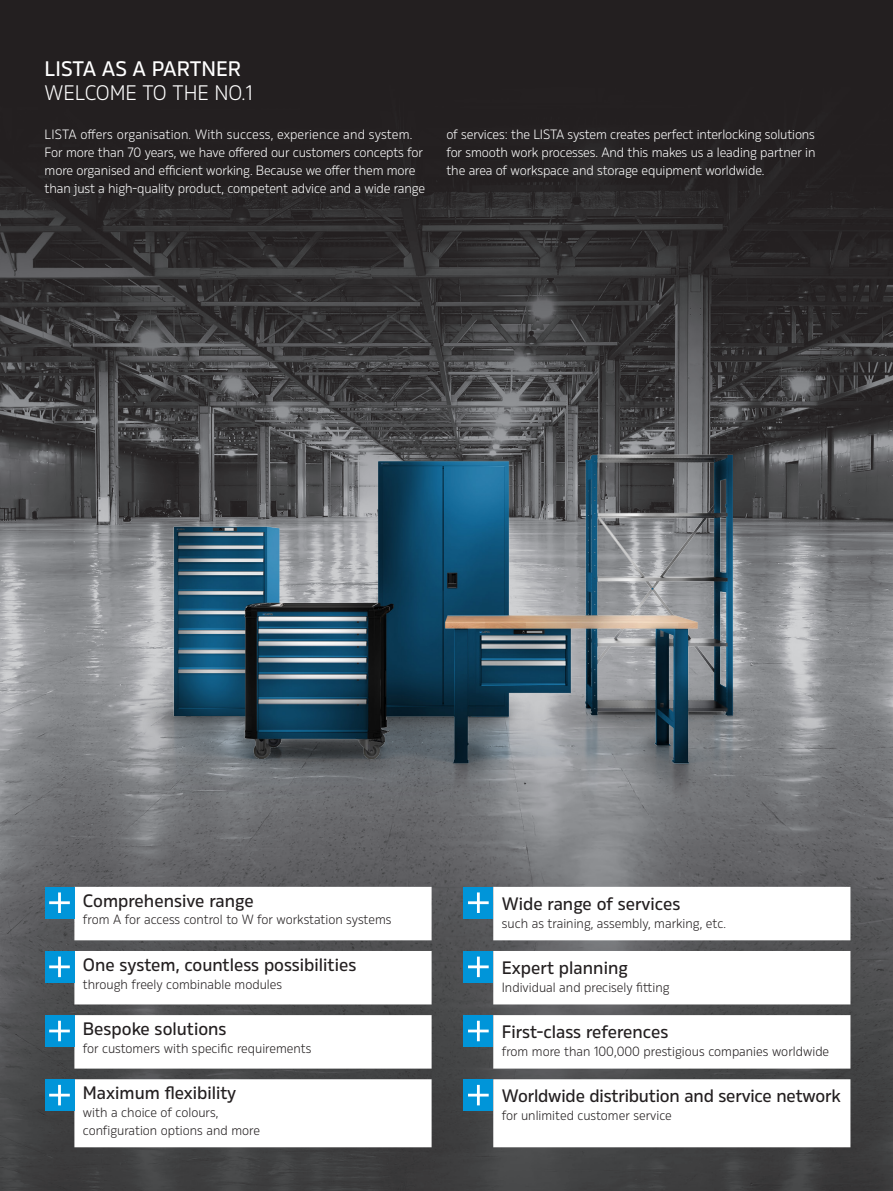
<style>
.page{position:relative;width:893px;height:1191px;background:#fff}
.page>*{position:absolute;margin:0;border:0;box-sizing:border-box;transform-origin:0 0}
.t1{font:300 21px "Rleud";color:#fff}
.t2{font:500 21px "Rleud";color:#fff}
.t3{font:500 18px "Rleud";color:#231f20}
.t4{font:300 13.5px/18px "Rleud";letter-spacing:-.01em;color:#fff}
.t5{font:300 13.35px/17.9px "Rleud";color:#231f20}
</style>
<div class="page">
<img style="left:0;top:0;width:893px;height:1191px">
<img style="left:0;top:833px;width:893px;height:101px">
<img style="left:0;top:301px;width:893px;height:532px">
<svg style="left:74px;top:887px;width:358px;height:260px"></svg>
<div style="left:45px;top:887px;width:29px;height:31px;background:#0095d9"></div>
<svg style="left:49px;top:892px;width:21px;height:21px"></svg>
<div style="left:45px;top:951px;width:29px;height:32px;background:#0095d9"></div>
<svg style="left:49px;top:956px;width:21px;height:21px"></svg>
<div style="left:45px;top:1015px;width:29px;height:32px;background:#0095d9"></div>
<svg style="left:49px;top:1020px;width:21px;height:21px"></svg>
<div style="left:45px;top:1079px;width:29px;height:32px;background:#0095d9"></div>
<svg style="left:49px;top:1084px;width:21px;height:21px"></svg>
<svg style="left:493px;top:887px;width:357px;height:260px"></svg>
<div style="left:463px;top:887px;width:30px;height:31px;background:#0095d9"></div>
<svg style="left:468px;top:892px;width:21px;height:21px"></svg>
<div style="left:463px;top:951px;width:30px;height:32px;background:#0095d9"></div>
<svg style="left:468px;top:956px;width:21px;height:21px"></svg>
<div style="left:463px;top:1015px;width:30px;height:32px;background:#0095d9"></div>
<svg style="left:468px;top:1020px;width:21px;height:21px"></svg>
<div style="left:463px;top:1079px;width:30px;height:32px;background:#0095d9"></div>
<svg style="left:468px;top:1084px;width:21px;height:21px"></svg>
<h1 class="t2" style="left:45px;top:55px;width:198px">LISTA AS A PARTNER</h1>
<h1 class="t1" style="left:45px;top:79px;width:210px">WELCOME TO THE NO.1</h1>
<p class="t4" style="left:45px;top:125px;width:382px">LISTA offers organisation. With success, experience and system.<br>For more than 70 years, we have offered our customers concepts for more organised and efficient working. Because we offer them more than just a high-quality product, competent advice and a wide range</p>
<p class="t4" style="left:446px;top:125px;width:370px;text-align:justify">of services: the LISTA system creates perfect interlocking solutions for smooth work processes. And this makes us a leading partner in the area of workspace and storage equipment worldwide.</p>
<h2 class="t3" style="left:83px;top:888px;width:172px">Comprehensive range</h2>
<p class="t5" style="left:83px;top:910px;width:310px">from A for access control to W for workstation systems</p>
<h2 class="t3" style="left:83px;top:952px;width:275px">One system, countless possibilities</h2>
<p class="t5" style="left:83px;top:974px;width:201px">through freely combinable modules</p>
<h2 class="t3" style="left:83px;top:1016px;width:145px">Bespoke solutions</h2>
<p class="t5" style="left:83px;top:1038px;width:230px">for customers with specific requirements</p>
<h2 class="t3" style="left:83px;top:1080px;width:155px">Maximum flexibility</h2>
<p class="t5" style="left:83px;top:1102px;width:179px">with a choice of colours, configuration options and more</p>
<h2 class="t3" style="left:502px;top:891px;width:180px">Wide range of services</h2>
<p class="t5" style="left:502px;top:913px;width:226px">such as training, assembly, marking, etc.</p>
<h2 class="t3" style="left:502px;top:955px;width:128px">Expert planning</h2>
<p class="t5" style="left:502px;top:977px;width:169px">Individual and precisely fitting</p>
<h2 class="t3" style="left:502px;top:1019px;width:168px">First-class references</h2>
<p class="t5" style="left:502px;top:1042px;width:329px">from more than 100,000 prestigious companies worldwide</p>
<h2 class="t3" style="left:502px;top:1083px;width:340px">Worldwide distribution and service network</h2>
<p class="t5" style="left:502px;top:1106px;width:172px">for unlimited customer service</p>
</div>
